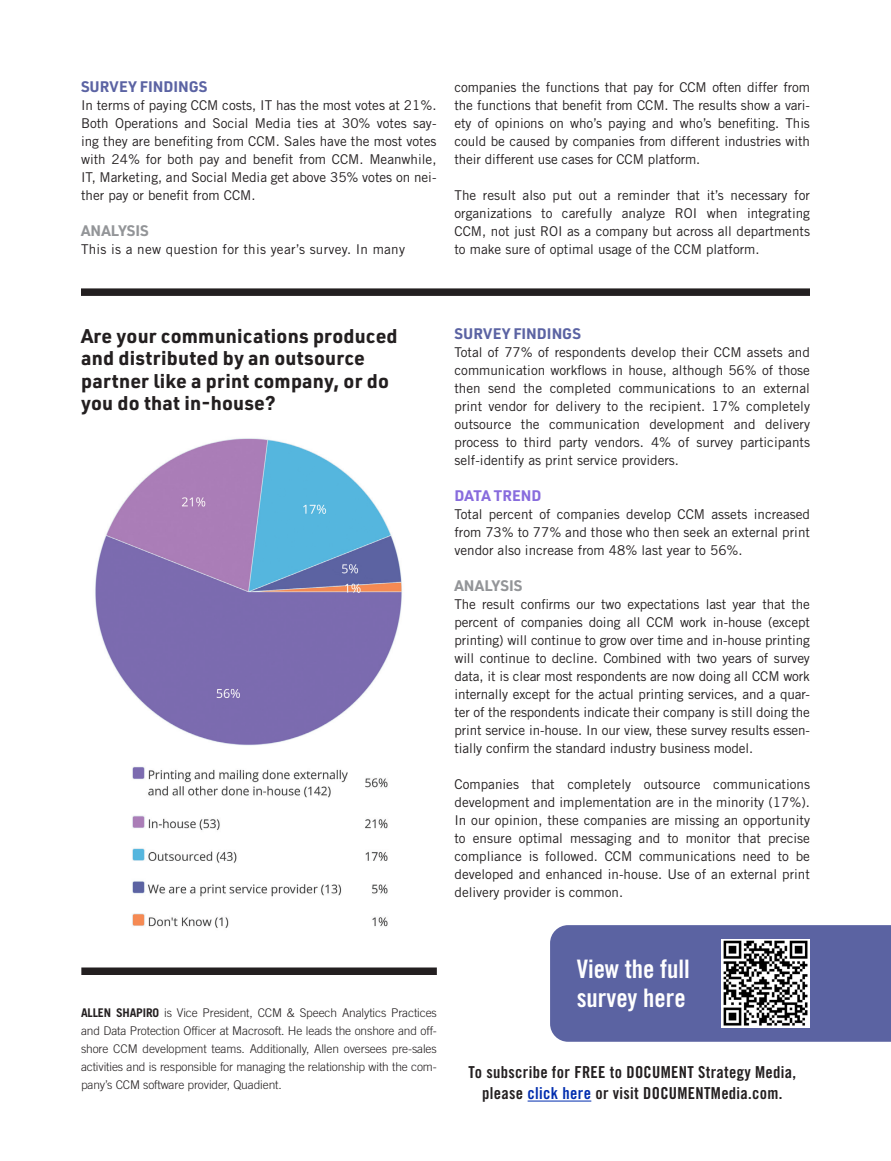
<style>
.page{position:relative;width:891px;height:1161px;background:#fff}
.page>*{position:absolute;margin:0;border:0;box-sizing:border-box;transform-origin:0 0}
.Body_Copy{font:25.5px "Trade Gothic LT Std Bd Cn 20";color:#fff}
.Body_Copy-2{font:700 19.5px "URWDIN";letter-spacing:.01em;color:#231f20}
.Body_Copy-3{font:16.5px "Trade Gothic LT Std Bd Cn 20";letter-spacing:.02em;color:#231f20}
.Body_Copy_Trade_Goth{font:700 15px "URWDIN";color:#5b63a3}
.Body_Copy_Trade_Goth-2{font:700 15px "URWDIN";color:#939598}
.Body_Copy_Trade_Goth-3{font:700 15px "URWDIN";color:#886cdd}
.Body_Copy_Trade_Goth-4{font:13.5px/18px "Trade Gothic LT Std";color:#231f20;text-align:justify}
.Body_Copy_Trade_Goth-5{font:13.5px "Trade Gothic LT Std";letter-spacing:.02em;color:#231f20}
.t1{font:300 12px/18px "Trade Gothic LT Std";letter-spacing:-.01em;color:#231f20;text-align:justify}
.s1{font-weight:700}
.s2{color:#002dae}
</style>
<div class="page">
<div style="left:550px;top:925px;width:341px;height:117px;background:#5b63a2"></div>
<img style="left:722px;top:939px;width:88px;height:89px">
<hr style="left:528px;top:1101px;width:63px;height:1px;background:#002dae">
<img style="left:132px;top:766px;width:256px;height:162px">
<img style="left:95px;top:438px;width:307px;height:308px">
<div style="left:81px;top:288px;width:729px;height:8px;background:#231f20"></div>
<div style="left:81px;top:968px;width:356px;height:7px;background:#231f20"></div>
<p class="Body_Copy_Trade_Goth" style="left:81px;top:76px;width:128px">SURVEY FINDINGS</p>
<p class="Body_Copy_Trade_Goth-4" style="left:81px;top:96px;width:357px">In terms of paying CCM costs, IT has the most votes at 21%.<br>Both Operations and Social Media ties at 30% votes say&shy;ing they are benefiting from CCM. Sales have the most votes with 24% for both pay and benefit from CCM. Meanwhile, IT, Marketing, and Social Media get above 35% votes on nei&shy;ther pay or benefit from CCM.</p>
<p class="Body_Copy_Trade_Goth-2" style="left:81px;top:220px;width:69px">ANALYSIS</p>
<p class="Body_Copy_Trade_Goth-5" style="left:81px;top:241px;width:326px">This is a new question for this year’s survey. In many</p>
<p class="Body_Copy_Trade_Goth-4" style="left:454px;top:78px;width:357px">companies the functions that pay for CCM often differ from the functions that benefit from CCM. The results show a vari&shy;ety of opinions on who’s paying and who’s benefiting. This could be caused by companies from different industries with their different use cases for CCM platform.</p>
<p class="Body_Copy_Trade_Goth-4" style="left:454px;top:186px;width:357px">The result also put out a reminder that it’s necessary for organizations to carefully analyze ROI when integrating CCM, not just ROI as a company but across all departments to make sure of optimal usage of the CCM platform.</p>
<p class="Body_Copy-2" style="left:81px;top:322px;width:318px">Are your communications produced</p>
<p class="Body_Copy-2" style="left:81px;top:345px;width:285px">and distributed by an outsource</p>
<p class="Body_Copy-2" style="left:81px;top:367px;width:309px">partner like a print company, or do</p>
<p class="Body_Copy-2" style="left:81px;top:390px;width:196px">you do that in-house?</p>
<p class="Body_Copy_Trade_Goth" style="left:454px;top:323px;width:128px">SURVEY FINDINGS</p>
<p class="Body_Copy_Trade_Goth-4" style="left:454px;top:343px;width:357px">Total of 77% of respondents develop their CCM assets and communication workflows in house, although 56% of those then send the completed communications to an external print vendor for delivery to the recipient. 17% completely outsource the communication development and delivery process to third party vendors. 4% of survey participants self-identify as print service providers.</p>
<p class="Body_Copy_Trade_Goth-3" style="left:454px;top:485px;width:89px">DATA TREND</p>
<p class="Body_Copy_Trade_Goth-4" style="left:454px;top:505px;width:357px">Total percent of companies develop CCM assets increased from 73% to 77% and those who then seek an external print vendor also increase from 48% last year to 56%.</p>
<p class="Body_Copy_Trade_Goth-2" style="left:454px;top:575px;width:69px">ANALYSIS</p>
<p class="Body_Copy_Trade_Goth-4" style="left:454px;top:595px;width:357px">The result confirms our two expectations last year that the percent of companies doing all CCM work in-house (except printing) will continue to grow over time and in-house printing will continue to decline. Combined with two years of survey data, it is clear most respondents are now doing all CCM work internally except for the actual printing services, and a quar&shy;ter of the respondents indicate their company is still doing the print service in-house. In our view, these survey results essen&shy;tially confirm the standard industry business model.</p>
<p class="Body_Copy_Trade_Goth-4" style="left:454px;top:775px;width:357px">Companies that completely outsource communications development and implementation are in the minority (17%).<br>In our opinion, these companies are missing an opportunity to ensure optimal messaging and to monitor that precise compliance is followed. CCM communications need to be developed and enhanced in-house. Use of an external print delivery provider is common.</p>
<p class="t1" style="left:81px;top:1003px;width:357px"><span class="s1">ALLEN SHAPIRO</span> is Vice President, CCM &amp; Speech Analytics Practices and Data Protection Officer at Macrosoft. He leads the onshore and off&shy;shore CCM development teams. Additionally, Allen oversees pre-sales activities and is responsible for managing the relationship with the com&shy;pany’s CCM software provider, Quadient.</p>
<p class="Body_Copy" style="left:577px;top:954px;width:115px">View the full</p>
<p class="Body_Copy" style="left:577px;top:982px;width:111px">survey here</p>
<p class="Body_Copy-3" style="left:469px;top:1063px;width:329px">To subscribe for FREE to DOCUMENT Strategy Media,</p>
<p class="Body_Copy-3" style="left:482px;top:1084px;width:302px">please <span class="s2">click here</span> or visit DOCUMENTMedia.com.</p>
</div>
